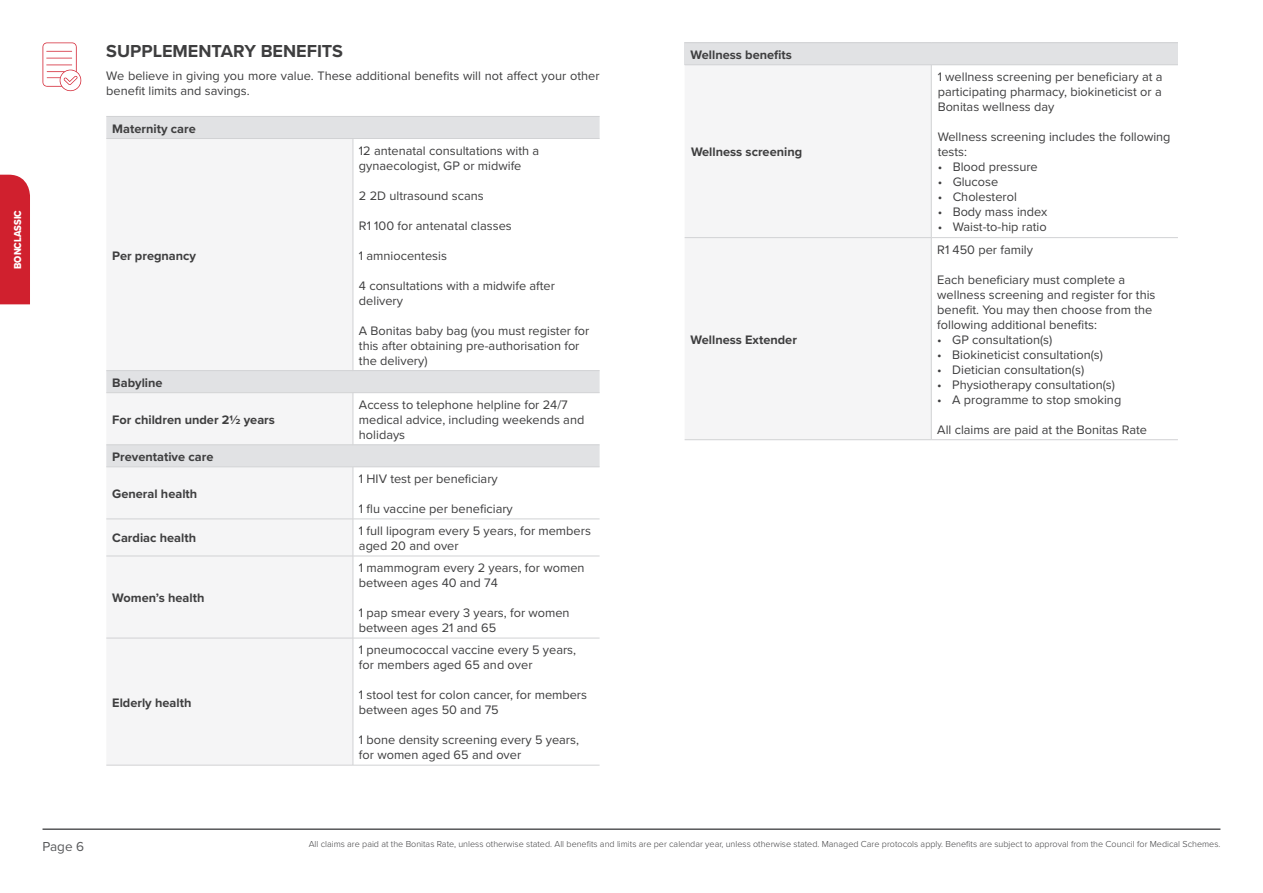
<style>
.page{position:relative;width:1263px;height:893px;background:#fff}
.page>*{position:absolute;margin:0;border:0;box-sizing:border-box;transform-origin:0 0}
.t1{font:700 18px "Proxima Nova";color:#3e3e3f}
.t2{font:13.5px "Proxima Nova";color:#57585a}
.t3{font:12.75px/15px "Proxima Nova";color:#3e3e3f}
.t4{font:700 12.75px "Proxima Nova";color:#3e3e3f}
.t5{font:10.5px "Proxima Nova Extrabld";color:#fff;scale:.89 1}
.t6{font:300 9px "Proxima Nova";color:#404042}
</style>
<div class="page">
<hr style="left:43px;top:828px;width:1177px;height:2px;background:#57585a">
<svg style="left:106px;top:117px;width:494px;height:350px"></svg>
<svg style="left:106px;top:139px;width:247px;height:626px;fill:#f5f5f6"></svg>
<hr style="left:106px;top:116px;width:247px;height:1px;background:#d1d2d4">
<hr style="left:353px;top:116px;width:247px;height:1px;background:#d1d2d4">
<hr style="left:106px;top:138px;width:247px;height:1px;background:#d1d2d4">
<hr style="left:353px;top:138px;width:247px;height:1px;background:#d1d2d4">
<hr style="left:353px;top:139px;width:1px;height:231px;background:#d1d2d4">
<hr style="left:106px;top:370px;width:247px;height:1px;background:#d1d2d4">
<hr style="left:353px;top:370px;width:247px;height:1px;background:#d1d2d4">
<hr style="left:106px;top:392px;width:247px;height:1px;background:#d1d2d4">
<hr style="left:353px;top:392px;width:247px;height:1px;background:#d1d2d4">
<hr style="left:353px;top:393px;width:1px;height:52px;background:#d1d2d4">
<hr style="left:106px;top:444px;width:247px;height:1px;background:#d1d2d4">
<hr style="left:353px;top:444px;width:247px;height:1px;background:#d1d2d4">
<hr style="left:106px;top:467px;width:247px;height:1px;background:#d1d2d4">
<hr style="left:353px;top:467px;width:247px;height:1px;background:#d1d2d4">
<hr style="left:353px;top:467px;width:1px;height:52px;background:#d1d2d4">
<hr style="left:106px;top:519px;width:247px;height:1px;background:#d1d2d4">
<hr style="left:353px;top:519px;width:247px;height:1px;background:#d1d2d4">
<hr style="left:353px;top:519px;width:1px;height:37px;background:#d1d2d4">
<hr style="left:106px;top:556px;width:247px;height:1px;background:#d1d2d4">
<hr style="left:353px;top:556px;width:247px;height:1px;background:#d1d2d4">
<hr style="left:353px;top:556px;width:1px;height:82px;background:#d1d2d4">
<hr style="left:106px;top:638px;width:247px;height:1px;background:#d1d2d4">
<hr style="left:353px;top:638px;width:247px;height:1px;background:#d1d2d4">
<hr style="left:353px;top:638px;width:1px;height:127px;background:#d1d2d4">
<hr style="left:106px;top:765px;width:247px;height:1px;background:#d1d2d4">
<hr style="left:353px;top:765px;width:247px;height:1px;background:#d1d2d4">
<div style="left:685px;top:43px;width:493px;height:22px;background:#e1e2e4"></div>
<div style="left:685px;top:66px;width:246px;height:373px;background:#f5f5f6"></div>
<hr style="left:685px;top:42px;width:246px;height:1px;background:#d1d2d4">
<hr style="left:931px;top:42px;width:247px;height:1px;background:#d1d2d4">
<hr style="left:931px;top:238px;width:1px;height:201px;background:#d1d2d4">
<hr style="left:685px;top:439px;width:246px;height:1px;background:#d1d2d4">
<hr style="left:931px;top:439px;width:247px;height:1px;background:#d1d2d4">
<hr style="left:685px;top:65px;width:246px;height:1px;background:#d1d2d4">
<hr style="left:931px;top:65px;width:247px;height:1px;background:#d1d2d4">
<hr style="left:931px;top:65px;width:1px;height:172px;background:#d1d2d4">
<hr style="left:685px;top:237px;width:246px;height:1px;background:#d1d2d4">
<hr style="left:931px;top:237px;width:247px;height:1px;background:#d1d2d4">
<svg style="left:43px;top:43px;width:38px;height:48px"></svg>
<div style="left:0;top:175px;width:30px;height:129px;background:#d0202e"></div>
<p class="t5" style="left:11px;top:269px;width:68px;rotate:-90deg">BONCLASSIC</p>
<h1 class="t1" style="left:106px;top:40px;width:238px">SUPPLEMENTARY BENEFITS</h1>
<p class="t3" style="left:106px;top:69px;width:495px">We believe in giving you more value. These additional benefits will not affect your other benefit limits and savings.</p>
<p class="t4" style="left:112px;top:121px;width:85px">Maternity care</p>
<p class="t4" style="left:112px;top:248px;width:85px">Per pregnancy</p>
<p class="t4" style="left:112px;top:375px;width:52px">Babyline</p>
<p class="t4" style="left:112px;top:412px;width:164px">For children under 21⁄2 years</p>
<p class="t4" style="left:112px;top:449px;width:103px">Preventative care</p>
<p class="t4" style="left:112px;top:486px;width:86px">General health</p>
<p class="t3" style="left:359px;top:143px;width:182px">12 antenatal consultations with a gynaecologist, GP or midwife</p>
<p class="t3" style="left:359px;top:188px;width:126px">2 2D ultrasound scans</p>
<p class="t3" style="left:359px;top:218px;width:154px">R1 100 for antenatal classes</p>
<p class="t3" style="left:359px;top:248px;width:89px">1 amniocentesis</p>
<p class="t3" style="left:359px;top:278px;width:198px">4 consultations with a midwife after delivery</p>
<p class="t3" style="left:359px;top:323px;width:232px">A Bonitas baby bag (you must register for this after obtaining pre-authorisation for the delivery)</p>
<p class="t3" style="left:359px;top:397px;width:227px">Access to telephone helpline for 24/7 medical advice, including weekends and holidays</p>
<p class="t3" style="left:359px;top:471px;width:140px">1 HIV test per beneficiary</p>
<p class="t3" style="left:359px;top:501px;width:155px">1 flu vaccine per beneficiary</p>
<p class="t4" style="left:112px;top:531px;width:85px">Cardiac health</p>
<p class="t3" style="left:359px;top:523px;width:233px">1 full lipogram every 5 years, for members aged 20 and over</p>
<p class="t4" style="left:112px;top:590px;width:94px">Women’s health</p>
<p class="t4" style="left:112px;top:695px;width:81px">Elderly health</p>
<p class="t3" style="left:359px;top:560px;width:227px">1 mammogram every 2 years, for women between ages 40 and 74</p>
<p class="t3" style="left:359px;top:605px;width:212px">1 pap smear every 3 years, for women between ages 21 and 65</p>
<p class="t3" style="left:359px;top:643px;width:219px">1 pneumococcal vaccine every 5 years, for members aged 65 and over</p>
<p class="t3" style="left:359px;top:688px;width:230px">1 stool test for colon cancer, for members between ages 50 and 75</p>
<p class="t3" style="left:359px;top:733px;width:222px">1 bone density screening every 5 years, for women aged 65 and over</p>
<p class="t4" style="left:691px;top:47px;width:103px">Wellness benefits</p>
<p class="t4" style="left:691px;top:144px;width:113px">Wellness screening</p>
<p class="t4" style="left:691px;top:332px;width:108px">Wellness Extender</p>
<p class="t3" style="left:938px;top:70px;width:226px;text-align:justify">1 wellness screening per beneficiary at a participating pharmacy, biokineticist or a Bonitas wellness day</p>
<p class="t3" style="left:938px;top:130px;width:234px">Wellness screening includes the following tests:</p>
<p class="t3" style="left:938px;top:160px;width:102px">• Blood pressure</p>
<p class="t3" style="left:938px;top:175px;width:62px">• Glucose</p>
<p class="t3" style="left:938px;top:190px;width:81px">• Cholesterol</p>
<p class="t3" style="left:938px;top:205px;width:111px">• Body mass index</p>
<p class="t3" style="left:938px;top:220px;width:111px">• Waist-to-hip ratio</p>
<p class="t3" style="left:937px;top:242px;width:97px">R1 450 per family</p>
<p class="t3" style="left:937px;top:272px;width:220px">Each beneficiary must complete a wellness screening and register for this benefit. You may then choose from the following additional benefits:</p>
<p class="t3" style="left:937px;top:332px;width:116px">• GP consultation(s)</p>
<p class="t3" style="left:937px;top:347px;width:167px">• Biokineticist consultation(s)</p>
<p class="t3" style="left:937px;top:362px;width:148px">• Dietician consultation(s)</p>
<p class="t3" style="left:937px;top:377px;width:179px">• Physiotherapy consultation(s)</p>
<p class="t3" style="left:937px;top:392px;width:186px">• A programme to stop smoking</p>
<p class="t3" style="left:937px;top:422px;width:211px">All claims are paid at the Bonitas Rate</p>
<p class="t2" style="left:43px;top:838px;width:43px">Page 6</p>
<p class="t6" style="left:309px;top:839px;width:913px">All claims are paid at the Bonitas Rate, unless otherwise stated. All benefits and limits are per calendar year, unless otherwise stated. Managed Care protocols apply. Benefits are subject to approval from the Council for Medical Schemes.</p>
</div>
